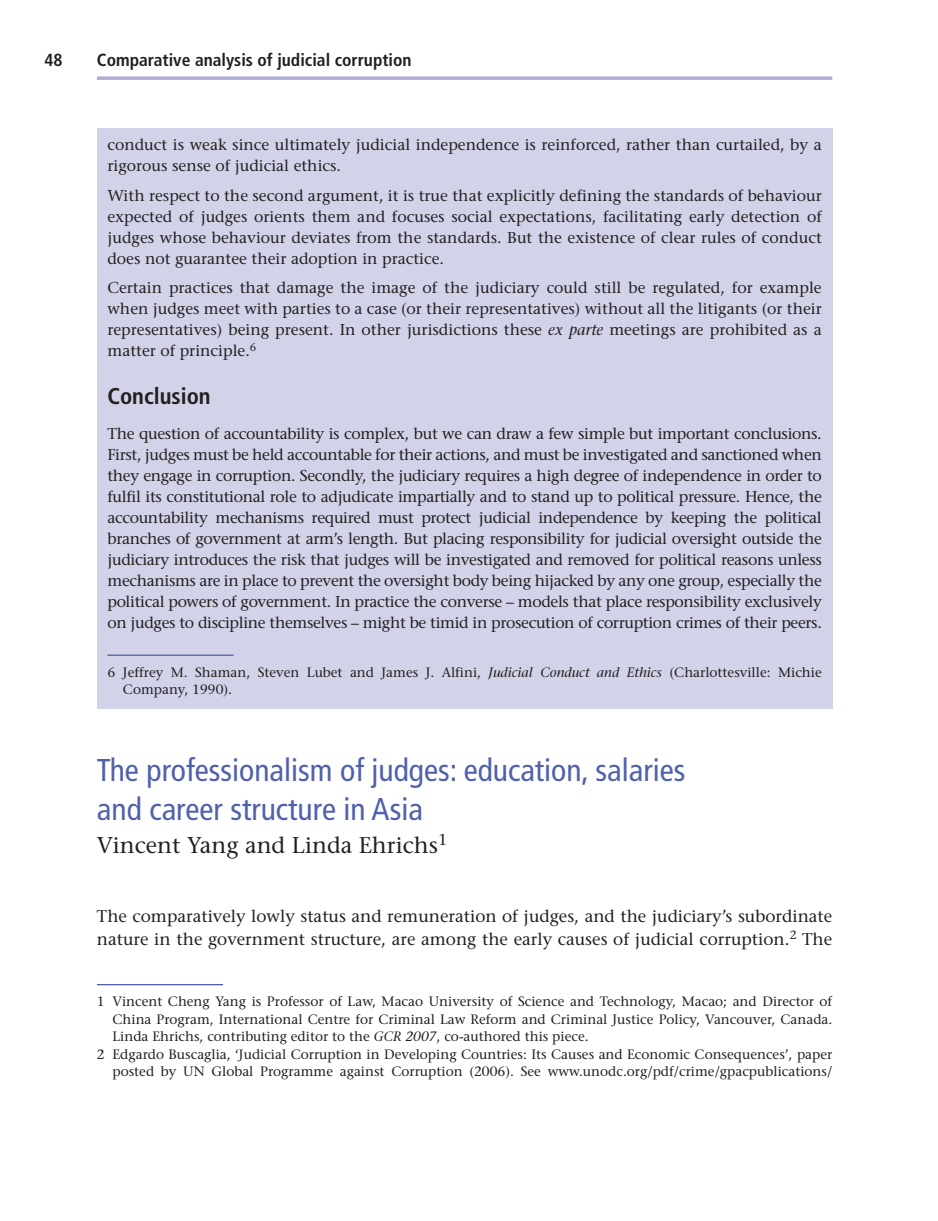
<style>
.page{position:relative;width:938px;height:1221px;background:#fff}
.page>*{position:absolute;margin:0;border:0;box-sizing:border-box;transform-origin:0 0}
.t1{font:condensed 31.5px/38.5px "Frutiger";color:#5060ac}
.t2{font:22.75px "Stone Serif";color:#231f20}
.t3{font:700 condensed 22.75px "Frutiger";color:#231f20}
.t4{font:700 condensed 17.5px "Frutiger";color:#231f20}
.t5{font:17.15px/22.8px "Stone Serif";color:#231f20}
.t6{font:15.75px/21px "Stone Serif";color:#231f20;text-align:justify}
.t7{font:13.65px/17.5px "Stone Serif";color:#231f20}
.s1{font-style:italic}
</style>
<div class="page">
<svg style="left:97px;top:76px;width:735px;height:4px;background:#b6b8da"></svg>
<div style="left:97px;top:128px;width:735px;height:580px;background:#d2d3e9"></div>
<hr style="left:107px;top:654px;width:126px;height:2px;background:#5060ac">
<hr style="left:97px;top:983px;width:126px;height:2px;background:#5060ac">
<p class="t4" style="left:44px;top:53px;width:20px">48</p>
<p class="t4" style="left:97px;top:53px;width:316px">Comparative analysis of judicial corruption</p>
<p class="t6" style="left:107px;top:135px;width:716px">conduct is weak since ultimately judicial independence is reinforced, rather than curtailed, by a rigorous sense of judicial ethics.</p>
<p class="t6" style="left:107px;top:186px;width:716px">With respect to the second argument, it is true that explicitly defining the standards of behaviour expected of judges orients them and focuses social expectations, facilitating early detection of judges whose behaviour deviates from the standards. But the existence of clear rules of conduct does not guarantee their adoption in practice.</p>
<p class="t6" style="left:107px;top:279px;width:716px">Certain practices that damage the image of the judiciary could still be regulated, for example when judges meet with parties to a case (or their representatives) without all the litigants (or their representatives) being present. In other jurisdictions these <span class="s1">ex parte</span> meetings are prohibited as a matter of principle.<sup>6</sup></p>
<h2 class="t3" style="left:107px;top:386px;width:105px">Conclusion</h2>
<p class="t6" style="left:107px;top:424px;width:716px">The question of accountability is complex, but we can draw a few simple but important conclusions.<br>First, judges must be held accountable for their actions, and must be investigated and sanctioned when they engage in corruption. Secondly, the judiciary requires a high degree of independence in order to fulfil its constitutional role to adjudicate impartially and to stand up to political pressure. Hence, the accountability mechanisms required must protect judicial independence by keeping the political branches of government at arm’s length. But placing responsibility for judicial oversight outside the judiciary introduces the risk that judges will be investigated and removed for political reasons unless mechanisms are in place to prevent the oversight body being hijacked by any one group, especially the political powers of government. In practice the converse – models that place responsibility exclusively on judges to discipline themselves – might be timid in prosecution of corruption crimes of their peers.</p>
<p class="t7" style="left:123px;top:664px;width:700px;text-indent:-16px">6 Jeffrey M. Shaman, Steven Lubet and James J. Alfini, <span class="s1">Judicial Conduct and Ethics</span> (Charlottesville: Michie<br>Company, 1990).</p>
<h1 class="t1" style="left:97px;top:753px;width:590px">The professionalism of judges: education, salaries and career structure in Asia</h1>
<h2 class="t2" style="left:97px;top:836px;width:352px">Vincent Yang and Linda Ehrichs<sup>1</sup></h2>
<p class="t5" style="left:97px;top:906px;width:737px">The comparatively lowly status and remuneration of judges, and the judiciary’s subordinate nature in the government structure, are among the early causes of judicial corruption.<sup>2</sup> The</p>
<p class="t7" style="left:97px;top:994px;width:737px">1 Vincent Cheng Yang is Professor of Law, Macao University of Science and Technology, Macao; and Director of</p>
<p class="t7" style="left:112px;top:1011px;width:721px">China Program, International Centre for Criminal Law Reform and Criminal Justice Policy, Vancouver, Canada.</p>
<p class="t7" style="left:112px;top:1029px;width:477px">Linda Ehrichs, contributing editor to the <span class="s1">GCR 2007</span>, co-authored this piece.</p>
<p class="t7" style="left:97px;top:1046px;width:737px">2 Edgardo Buscaglia, ‘Judicial Corruption in Developing Countries: Its Causes and Economic Consequences’, paper</p>
<p class="t7" style="left:112px;top:1064px;width:721px">posted by UN Global Programme against Corruption (2006). See www.unodc.org/pdf/crime/gpacpublications/</p>
</div>
